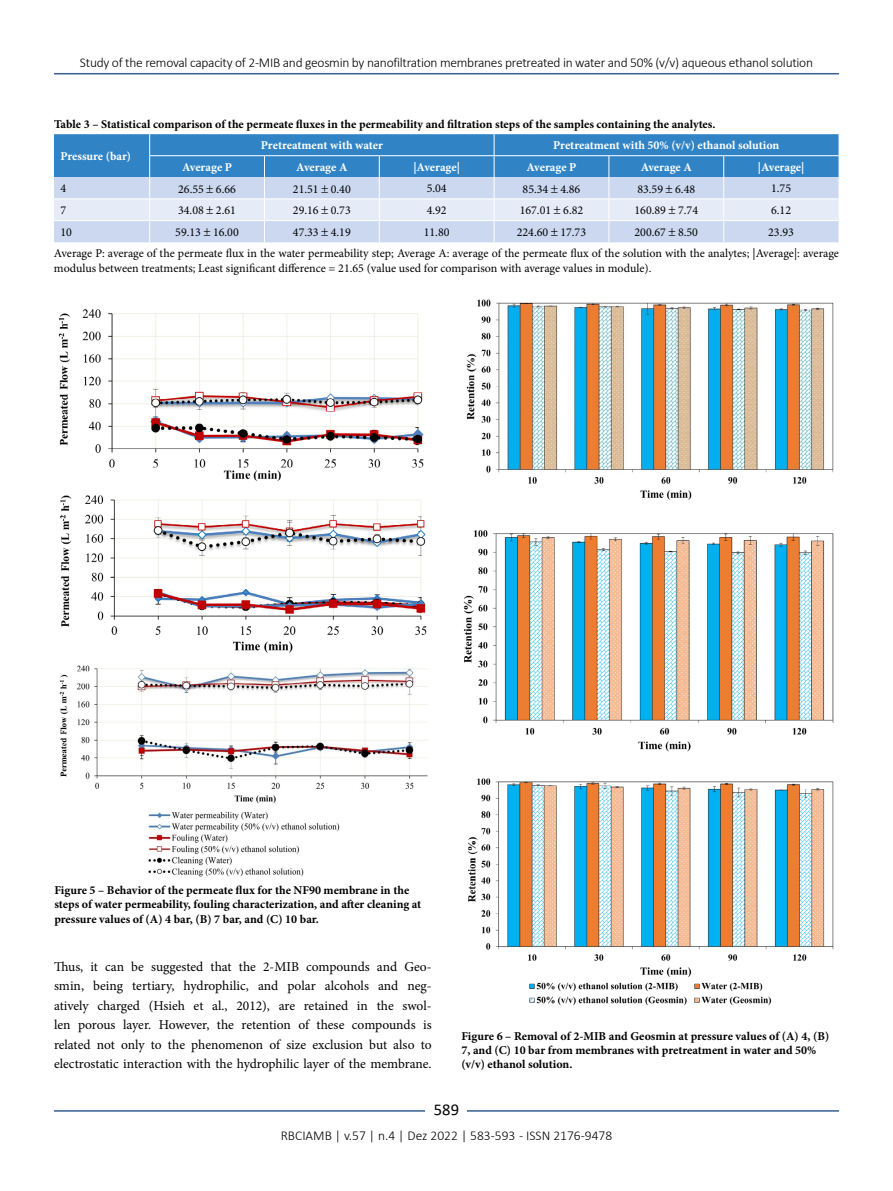
<style>
.page{position:relative;width:893px;height:1191px;background:#fff}
.page>*{position:absolute;margin:0;border:0;box-sizing:border-box;transform-origin:0 0}
.t1{font:16.5px "Calibri";color:#000}
.t2{font:13.5px/19.5px "Minion Pro";color:#000;text-align:justify}
.t3{font:300 13.5px "Calibri";letter-spacing:-.02em;color:#000}
.t4{font:300 13.5px "Calibri";color:#000}
.t5{font:700 12px/14.4px "Minion Pro";color:#000}
.t6{font:12px/21.6px "Minion Pro";color:#000}
.t7{font:700 12px "Minion Pro";letter-spacing:-.005em;color:#fff}
</style>
<div class="page">
<hr style="left:54px;top:73px;width:785px;height:1px;background:#365f92">
<hr style="left:54px;top:1110px;width:785px;height:1px;background:#365f92">
<div style="left:426px;top:1096px;width:41px;height:26px;background:#fff"></div>
<img style="left:58px;top:309px;width:366px;height:172px">
<img style="left:60px;top:495px;width:367px;height:158px">
<img style="left:59px;top:665px;width:369px;height:212px">
<img style="left:466px;top:299px;width:368px;height:201px">
<img style="left:463px;top:530px;width:371px;height:221px">
<img style="left:468px;top:778px;width:366px;height:228px">
<svg style="left:54px;top:134px;width:784px;height:108px;background:#96bce1"></svg>
<p class="t3" style="left:80px;top:54px;width:735px">Study of the removal capacity of 2-MIB and geosmin by nanofiltration membranes pretreated in water and 50% (v/v) aqueous ethanol solution</p>
<p class="t5" style="left:54px;top:117px;width:663px">Table 3 – Statistical comparison of the permeate fluxes in the permeability and filtration steps of the samples containing the analytes.</p>
<p class="t7" style="left:60px;top:148px;width:72px">Pressure (bar)</p>
<p class="t7" style="left:261px;top:137px;width:123px">Pretreatment with water</p>
<p class="t7" style="left:553px;top:137px;width:228px">Pretreatment with 50% (v/v) ethanol solution</p>
<p class="t7" style="left:182px;top:158px;width:51px">Average P</p>
<p class="t7" style="left:296px;top:158px;width:53px">Average A</p>
<p class="t7" style="left:413px;top:158px;width:48px">|Average|</p>
<p class="t7" style="left:527px;top:158px;width:51px">Average P</p>
<p class="t7" style="left:641px;top:158px;width:53px">Average A</p>
<p class="t7" style="left:758px;top:158px;width:48px">|Average|</p>
<p class="t6" style="left:60px;top:178px;width:7px">4</p>
<p class="t6" style="left:178px;top:178px;width:59px">26.55 6.66</p>
<p class="t6" style="left:293px;top:178px;width:59px">21.51 0.40</p>
<p class="t6" style="left:427px;top:178px;width:22px">5.04</p>
<p class="t6" style="left:523px;top:178px;width:59px">85.34 4.86</p>
<p class="t6" style="left:637px;top:178px;width:59px">83.59 6.48</p>
<p class="t6" style="left:771px;top:178px;width:22px">1.75</p>
<p class="t6" style="left:60px;top:199px;width:7px">7</p>
<p class="t6" style="left:178px;top:200px;width:59px">34.08 2.61</p>
<p class="t6" style="left:293px;top:200px;width:59px">29.16 0.73</p>
<p class="t6" style="left:427px;top:199px;width:22px">4.92</p>
<p class="t6" style="left:520px;top:200px;width:65px">167.01 6.82</p>
<p class="t6" style="left:634px;top:200px;width:65px">160.89 7.74</p>
<p class="t6" style="left:771px;top:199px;width:22px">6.12</p>
<p class="t6" style="left:60px;top:221px;width:13px">10</p>
<p class="t6" style="left:175px;top:221px;width:65px">59.13 16.00</p>
<p class="t6" style="left:293px;top:221px;width:59px">47.33 4.19</p>
<p class="t6" style="left:424px;top:221px;width:27px">11.80</p>
<p class="t6" style="left:517px;top:221px;width:71px">224.60 17.73</p>
<p class="t6" style="left:634px;top:221px;width:65px">200.67 8.50</p>
<p class="t6" style="left:54px;top:221px;width:786px;text-indent:714px">23.93<br>Average P: average of the permeate flux in the water permeability step; Average A: average of the permeate flux of the solution with the analytes; |Average|: average</p>
<p class="t6" style="left:54px;top:257px;width:599px">modulus between treatments; Least significant difference = 21.65 (value used for comparison with average values in module).</p>
<p class="t5" style="left:54px;top:883px;width:368px">Figure 5 – Behavior of the permeate flux for the NF90 membrane in the steps of water permeability, fouling characterization, and after cleaning at pressure values of (A) 4 bar, (B) 7 bar, and (C) 10 bar.</p>
<p class="t2" style="left:54px;top:957px;width:379px">Thus, it can be suggested that the 2-MIB compounds and Geo&shy;smin, being tertiary, hydrophilic, and polar alcohols and neg&shy;atively charged (Hsieh et al., 2012), are retained in the swol&shy;len porous layer. However, the retention of these compounds is related not only to the phenomenon of size exclusion but also to electrostatic interaction with the hydrophilic layer of the membrane.</p>
<p class="t5" style="left:461px;top:1028px;width:369px">Figure 6 – Removal of 2-MIB and Geosmin at pressure values of (A) 4, (B)<br>7, and (C) 10 bar from membranes with pretreatment in water and 50% (v/v) ethanol solution.</p>
<h1 class="t1" style="left:434px;top:1098px;width:27px">589</h1>
<p class="t4" style="left:281px;top:1126px;width:333px">RBCIAMB | v.57 | n.4 | Dez 2022 | 583-593 - ISSN 2176-9478</p>
</div>
